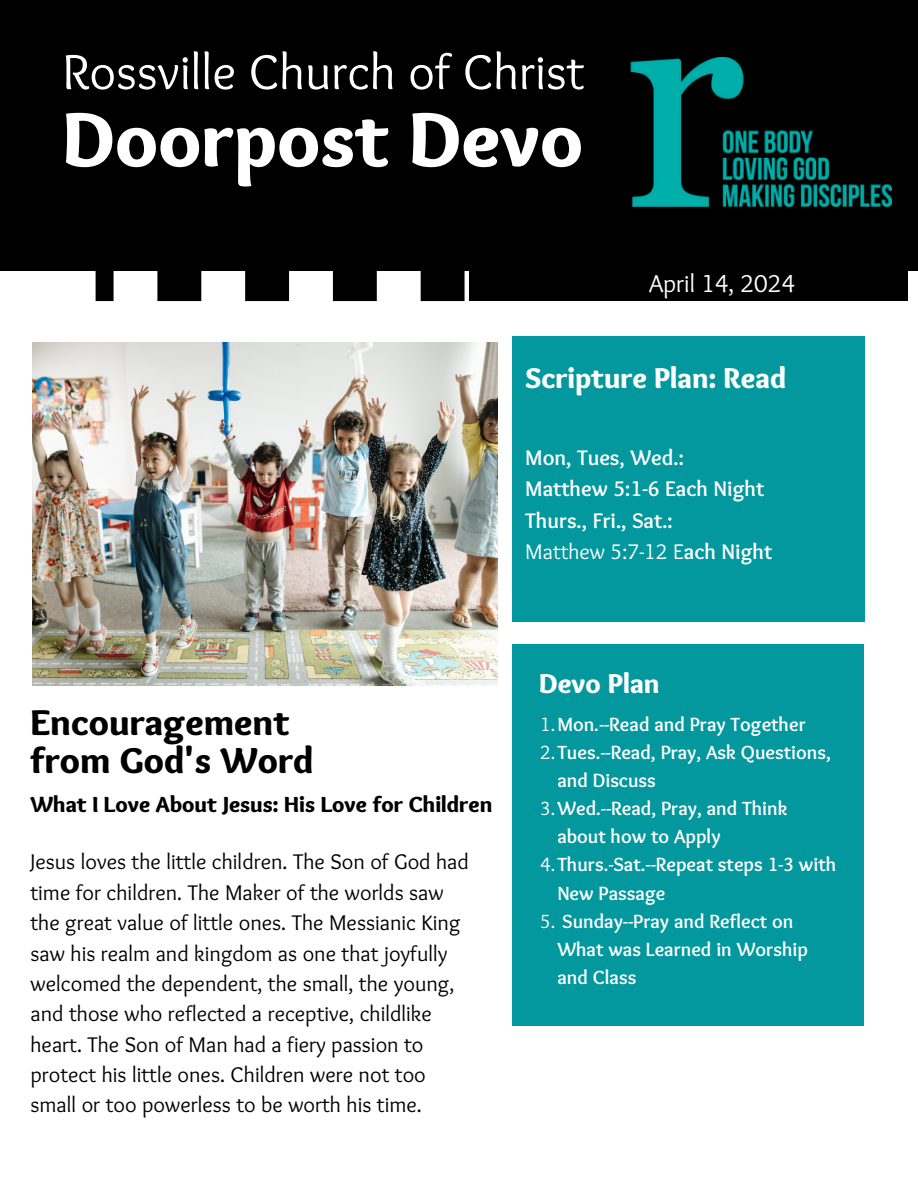
<style>
.page{position:relative;width:918px;height:1188px;background:#fff}
.page>*{position:absolute;margin:0;border:0;box-sizing:border-box;transform-origin:0 0}
.t1{font:900 79.65px "Sukar";color:#fff}
.t2{font:50.85px "Sukar";color:#fff}
.t3{font:900 37.35px/38.2px "Sukar";color:#000}
.t4{font:900 29.7px "Sukar";color:#fff}
.t5{font:900 28.2px "Sukar";color:#fff}
.t6{font:25.35px "Sukar";color:#fff}
.t7{font:900 22.8px "Sukar";color:#000}
.t8{font:22.05px/30.3px "Sukar";color:#000}
.t9{font:700 22.05px "Sukar";color:#fff}
.t10{font:22.05px "Sukar";color:#fff}
.t11{font:700 19.8px/28px "Sukar";color:#fff}
.s1{font-weight:700}
.s2{font-weight:400}
</style>
<div class="page">
<div style="left:0;top:0;width:918px;height:271px;background:#000"></div>
<div style="left:513px;top:336px;width:351px;height:285px;background:#03989e"></div>
<div style="left:513px;top:644px;width:351px;height:382px;background:#03989e"></div>
<div style="left:469px;top:257px;width:439px;height:44px;background:#000"></div>
<svg style="left:96px;top:271px;width:369px;height:30px"></svg>
<img style="left:630px;top:58px;width:262px;height:148px">
<img style="left:33px;top:343px;width:464px;height:343px">
<p class="t2" style="left:62px;top:43px;width:524px">Rossville Church of Christ</p>
<h2 class="t1" style="left:62px;top:93px;width:522px">Doorpost Devo</h2>
<p class="t6" style="left:649px;top:269px;width:147px">April 14, 2024</p>
<p class="t4" style="left:525px;top:361px;width:262px">Scripture Plan: Read</p>
<h4 class="t9" style="left:525px;top:445px;width:160px">Mon, Tues, Wed.:</h4>
<p class="t9" style="left:525px;top:476px;width:241px">Matthew 5:1-6 Each Night</p>
<p class="t9" style="left:525px;top:508px;width:149px">Thurs., Fri., Sat.:</p>
<p class="t10" style="left:525px;top:539px;width:249px">Matthew 5:7-12 E<span class="s1">ach Night</span></p>
<p class="t3" style="left:30px;top:707px;width:284px">Encouragement from God's Word</p>
<h3 class="t7" style="left:31px;top:791px;width:463px">What I Love About Jesus: His Love for Children</h3>
<h6 class="t8" style="left:31px;top:849px;width:440px">Jesus loves the little children. The Son of God had time for children. The Maker of the worlds saw the great value of little ones. The Messianic King saw his realm and kingdom as one that joyfully welcomed the dependent, the small, the young, and those who reflected a receptive, childlike heart. The Son of Man had a fiery passion to protect his little ones. Children were not too small or too powerless to be worth his time.</h6>
<p class="t5" style="left:539px;top:667px;width:122px">Devo Plan</p>
<p class="t11" style="left:540px;top:712px;width:267px"><span class="s2">1.</span>Mon.--Read and Pray Together</p>
<h4 class="t11" style="left:557px;top:741px;width:275px;text-indent:-17px"><span class="s2">2.</span>Tues.--Read, Pray, Ask Questions, and Discuss</h4>
<p class="t11" style="left:557px;top:797px;width:232px;text-indent:-17px"><span class="s2">3.</span>Wed.--Read, Pray, and Think about how to Apply</p>
<p class="t11" style="left:557px;top:853px;width:280px;text-indent:-17px"><span class="s2">4.</span>Thurs.-Sat.--Repeat steps 1-3 with<br>New Passage</p>
<p class="t11" style="left:557px;top:909px;width:252px;text-indent:-17px"><span class="s2">5.</span> Sunday--Pray and Reflect on<br>What was Learned in Worship and Class</p>
</div>
